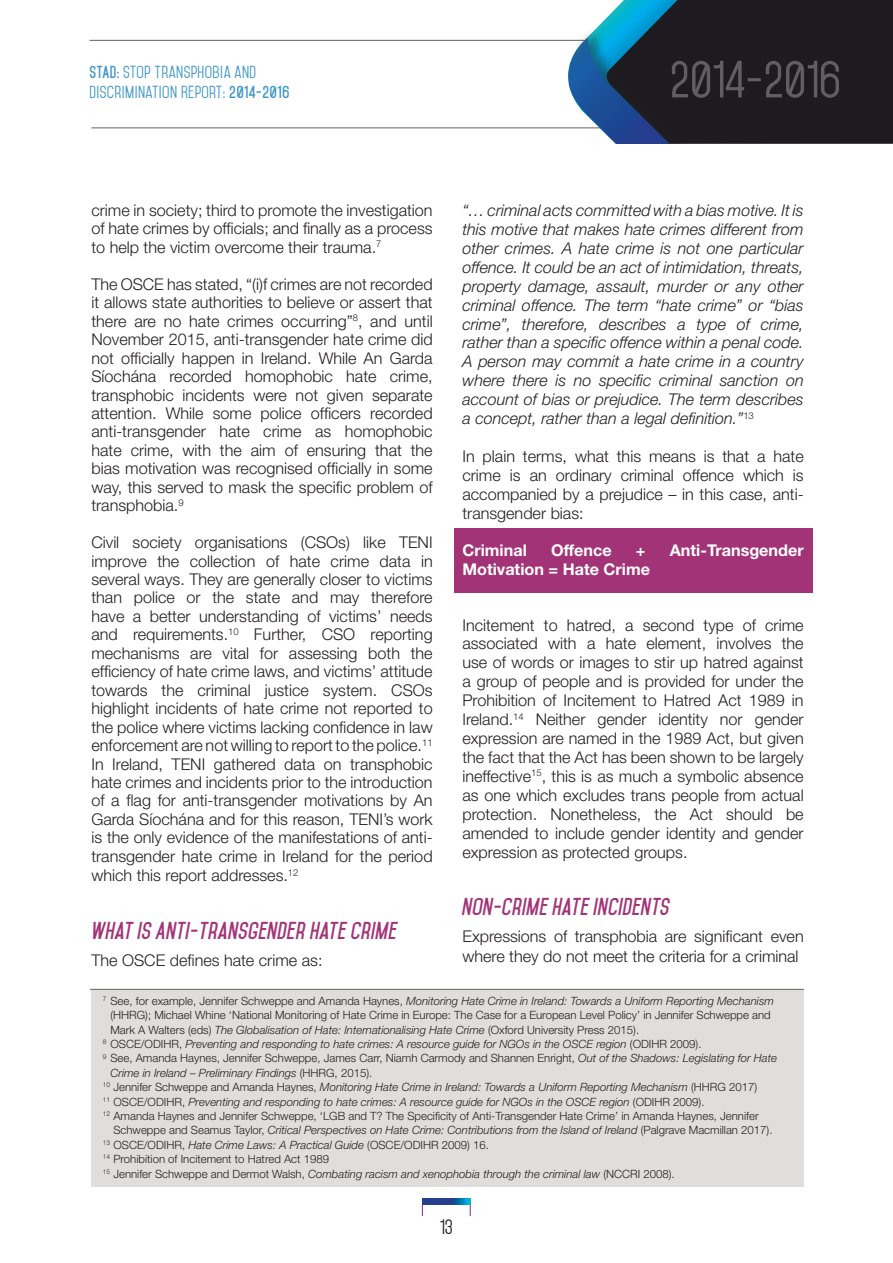
<style>
.page{position:relative;width:893px;height:1263px;background:#fff}
.page>*{position:absolute;margin:0;border:0;box-sizing:border-box;transform-origin:0 0}
.t1{font:italic 700 21px "Mohave";letter-spacing:.01em;color:#a23377}
.t2{font:18px "Mohave";color:#231f20}
.t3{font:300 16.2px/18.5px "Helvetica Neue";color:#231f20;text-align:justify}
.t4{font:italic 300 16.2px/18.9px "Helvetica Neue";color:#231f20;text-align:justify}
.t5{font:700 16.2px "Helvetica Neue";color:#fff}
.t6{font:15px/19.5px "Mohave";letter-spacing:.025em;color:#3f97c7}
.t7{font:italic 300 11.4px "Helvetica Neue";color:#231f20}
.t8{font:300 11.4px "Helvetica Neue";color:#231f20}
.s1{font-weight:700}
.s2{font-style:normal}
.s3{font-style:italic}
</style>
<div class="page">
<hr style="left:91px;top:128px;width:512px;height:1px;background:#6b605d">
<hr style="left:90px;top:40px;width:511px;height:1px;background:#6b605d">
<svg style="left:470px;top:1204px;width:1px;height:12px"></svg>
<div style="left:765px;top:0;width:128px;height:144px;background:#1d1b1f"></div>
<svg style="left:558px;top:0;width:207px;height:129px"></svg>
<div style="left:567px;top:25px;width:124px;height:132px;background:#231f20;opacity:.65"></div>
<div style="left:606px;top:144px;width:87px;height:41px;background:#fff"></div>
<svg style="left:563px;top:37px;width:276px;height:115px;background:#3e4856"></svg>
<svg style="left:422px;top:1198px;width:48px;height:7px"></svg>
<div style="left:91px;top:989px;width:713px;height:197px;background:#e0dddd"></div>
<hr style="left:90px;top:989px;width:714px;height:1px;background:#6b605d">
<div style="left:454px;top:528px;width:358px;height:65px;background:#a23377"></div>
<p class="t6" style="left:90px;top:63px;width:202px"><span class="s1">STAD:</span> STOP TRANSPHOBIA AND<br>DISCRIMINATION REPORT: <span class="s1">2014-2016</span></p>
<p class="t3" style="left:91px;top:201px;width:343px">crime in society; third to promote the investigation of hate crimes by officials; and finally as a process to help the victim overcome their trauma.<sup>7</sup></p>
<p class="t3" style="left:91px;top:274px;width:343px">The OSCE has stated, “(i)f crimes are not recorded it allows state authorities to believe or assert that there are no hate crimes occurring”<sup>8</sup>, and until November 2015, anti-transgender hate crime did not officially happen in Ireland. While An Garda Síochána recorded homophobic hate crime, transphobic incidents were not given separate attention. While some police officers recorded anti-transgender hate crime as homophobic hate crime, with the aim of ensuring that the bias motivation was recognised officially in some way, this served to mask the specific problem of transphobia.<sup>9</sup></p>
<p class="t3" style="left:91px;top:533px;width:343px">Civil society organisations (CSOs) like TENI improve the collection of hate crime data in several ways. They are generally closer to victims than police or the state and may therefore have a better understanding of victims’ needs and requirements.<sup>10</sup> Further, CSO reporting mechanisms are vital for assessing both the efficiency of hate crime laws, and victims’ attitude towards the criminal justice system. CSOs highlight incidents of hate crime not reported to the police where victims lacking confidence in law enforcement are not willing to report to the police.<sup>11<br></sup>In Ireland, TENI gathered data on transphobic hate crimes and incidents prior to the introduction of a flag for anti-transgender motivations by An Garda Síochána and for this reason, TENI’s work is the only evidence of the manifestations of anti&shy;transgender hate crime in Ireland for the period which this report addresses.<sup>12</sup></p>
<p class="t1" style="left:91px;top:917px;width:307px">WHAT IS ANTI-TRANSGENDER HATE CRIME</p>
<p class="t3" style="left:91px;top:950px;width:233px">The OSCE defines hate crime as:</p>
<p class="t4" style="left:462px;top:201px;width:343px">“… criminal acts committed with a bias motive. It is this motive that makes hate crimes different from other crimes. A hate crime is not one particular offence. It could be an act of intimidation, threats, property damage, assault, murder or any other criminal offence. The term “hate crime” or “bias crime”, therefore, describes a type of crime, rather than a specific offence within a penal code.<br>A person may commit a hate crime in a country where there is no specific criminal sanction on account of bias or prejudice. The term describes a concept, rather than a legal definition.”<sup>13</sup></p>
<p class="t3" style="left:462px;top:446px;width:343px;line-height:18.9px">In plain terms, what this means is that a hate crime is an ordinary criminal offence which is accompanied by a prejudice – in this case, anti&shy;transgender bias:</p>
<p class="t5" style="left:462px;top:540px;width:66px">Criminal</p>
<p class="t5" style="left:551px;top:540px;width:62px">Offence</p>
<p class="t5" style="left:636px;top:540px;width:11px">+</p>
<p class="t5" style="left:670px;top:540px;width:135px">Anti-Transgender</p>
<p class="t5" style="left:462px;top:559px;width:189px">Motivation = Hate Crime</p>
<p class="t3" style="left:462px;top:615px;width:343px;line-height:18.9px">Incitement to hatred, a second type of crime associated with a hate element, involves the use of words or images to stir up hatred against a group of people and is provided for under the Prohibition of Incitement to Hatred Act 1989 in Ireland.<sup>14</sup> Neither gender identity nor gender expression are named in the 1989 Act, but given the fact that the Act has been shown to be largely ineffective<sup>15</sup>, this is as much a symbolic absence as one which excludes trans people from actual protection. Nonetheless, the Act should be amended to include gender identity and gender expression as protected groups.</p>
<p class="t1" style="left:462px;top:894px;width:209px">NON-CRIME HATE INCIDENTS</p>
<p class="t3" style="left:462px;top:926px;width:343px;line-height:19.2px">Expressions of transphobia are significant even where they do not meet the criteria for a criminal</p>
<p class="t7" style="left:103px;top:994px;width:673px"><sup>7</sup> <span class="s2">See, for example, Jennifer Schweppe and Amanda Haynes,</span> Monitoring Hate Crime in Ireland: Towards a Uniform Reporting Mechanism</p>
<p class="t8" style="left:110px;top:1008px;width:662px">(HHRG); Michael Whine ‘National Monitoring of Hate Crime in Europe: The Case for a European Level Policy’ in Jennifer Schweppe and</p>
<p class="t7" style="left:110px;top:1023px;width:530px"><span class="s2">Mark A Walters (eds)</span> The Globalisation of Hate: Internationalising Hate Crime <span class="s2">(Oxford University Press 2015).</span></p>
<p class="t7" style="left:103px;top:1037px;width:600px"><sup>8</sup> <span class="s2">OSCE/ODIHR,</span> Preventing and responding to hate crimes: A resource guide for NGOs in the OSCE region <span class="s2">(ODIHR 2009).</span></p>
<p class="t8" style="left:103px;top:1051px;width:676px"><sup>9</sup> See, Amanda Haynes, Jennifer Schweppe, James Carr, Niamh Carmody and Shannen Enright, <span class="s3">Out of the Shadows: Legislating for Hate</span></p>
<p class="t7" style="left:110px;top:1066px;width:263px">Crime in Ireland – Preliminary Findings <span class="s2">(HHRG, 2015).</span></p>
<p class="t7" style="left:103px;top:1080px;width:656px"><sup>10</sup> <span class="s2">Jennifer Schweppe and Amanda Haynes,</span> Monitoring Hate Crime in Ireland: Towards a Uniform Reporting Mechanism <span class="s2">(HHRG 2017)</span></p>
<p class="t7" style="left:103px;top:1095px;width:603px"><sup>11</sup> <span class="s2">OSCE/ODIHR,</span> Preventing and responding to hate crimes: A resource guide for NGOs in the OSCE region <span class="s2">(ODIHR 2009).</span></p>
<p class="t8" style="left:103px;top:1109px;width:657px"><sup>12</sup> Amanda Haynes and Jennifer Schweppe, ‘LGB and T? The Specificity of Anti-Transgender Hate Crime’ in Amanda Haynes, Jennifer</p>
<p class="t7" style="left:113px;top:1123px;width:661px"><span class="s2">Schweppe and Seamus Taylor,</span> Critical Perspectives on Hate Crime: Contributions from the Island of Ireland <span class="s2">(Palgrave Macmillan 2017).</span></p>
<p class="t8" style="left:103px;top:1138px;width:388px"><sup>13</sup> OSCE/ODIHR, <span class="s3">Hate Crime Laws: A Practical Guide</span> (OSCE/ODIHR 2009) 16.</p>
<p class="t8" style="left:103px;top:1152px;width:228px"><sup>14</sup> Prohibition of Incitement to Hatred Act 1989</p>
<p class="t7" style="left:103px;top:1167px;width:573px"><sup>15</sup> <span class="s2">Jennifer Schweppe and Dermot Walsh,</span> Combating racism and xenophobia through the criminal law <span class="s2">(NCCRI 2008).</span></p>
<p class="t2" style="left:440px;top:1216px;width:15px">13</p>
</div>
